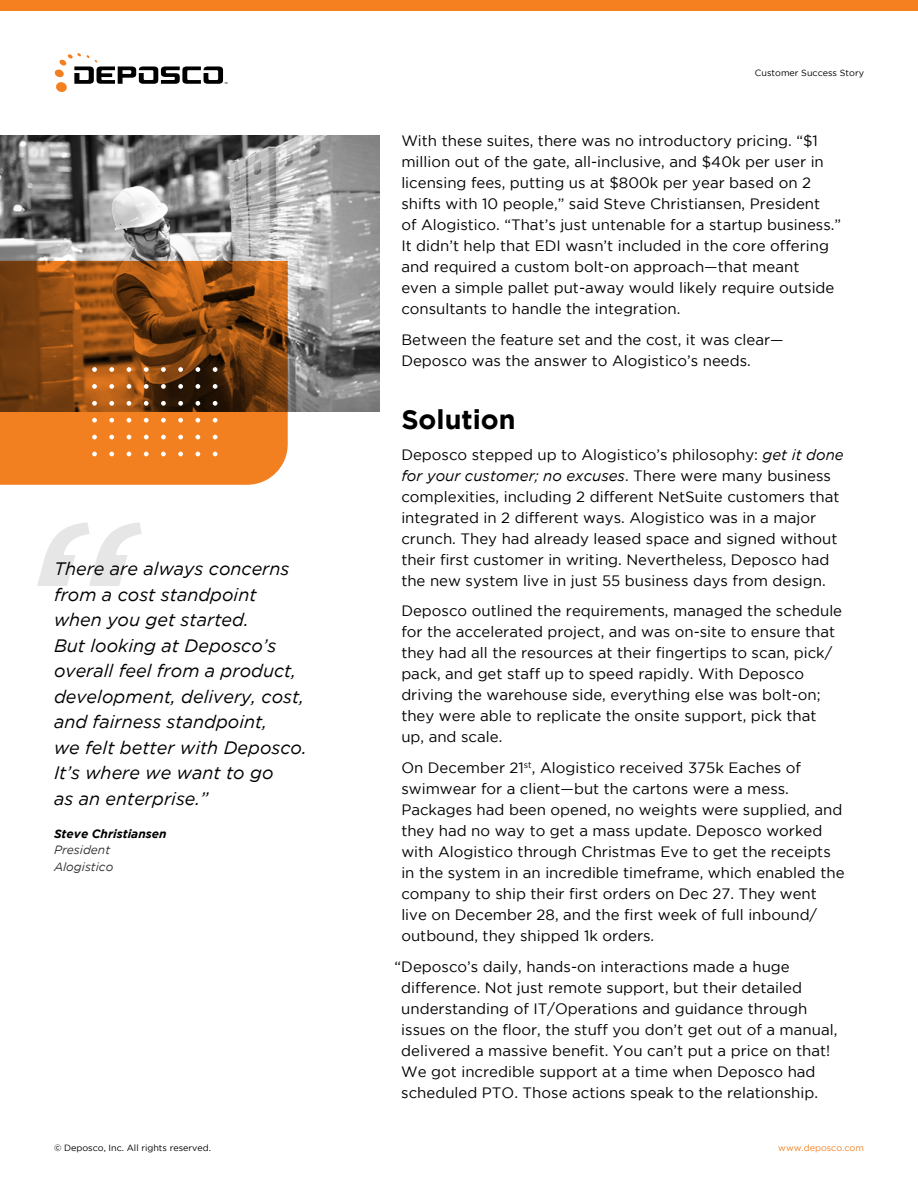
<style>
.page{position:relative;width:918px;height:1188px;background:#fff}
.page>*{position:absolute;margin:0;border:0;box-sizing:border-box;transform-origin:0 0}
.t1{font:700 27px "Gotham";color:#000}
.t2{font:italic 18px/25.5px "Gotham";color:#000}
.t3{font:15px/21px "Gotham";color:#000}
.t4{font:italic 12px/16.5px "Gotham";color:#333}
.t5{font:italic 700 12px "Gotham";color:#000}
.t6{font:9px "Gotham";color:#000}
.t7{font:9px "Gotham";color:#f38020}
.s1{font-style:italic}
</style>
<div class="page">
<div style="left:0;top:0;width:918px;height:11px;background:#f48020"></div>
<svg style="left:55px;top:53px;width:172px;height:39px"></svg>
<img style="left:0;top:135px;width:380px;height:276px">
<svg style="left:0;top:261px;width:288px;height:224px;background:#a75918"></svg>
<svg style="left:92px;top:452px;width:5px;height:4px"></svg>
<svg style="left:92px;top:435px;width:5px;height:4px"></svg>
<svg style="left:92px;top:418px;width:5px;height:5px"></svg>
<svg style="left:92px;top:401px;width:5px;height:5px"></svg>
<svg style="left:92px;top:384px;width:5px;height:5px"></svg>
<svg style="left:92px;top:367px;width:5px;height:5px"></svg>
<svg style="left:109px;top:452px;width:5px;height:4px"></svg>
<svg style="left:109px;top:435px;width:5px;height:4px"></svg>
<svg style="left:109px;top:418px;width:5px;height:5px"></svg>
<svg style="left:109px;top:401px;width:5px;height:5px"></svg>
<svg style="left:109px;top:384px;width:5px;height:5px"></svg>
<svg style="left:109px;top:367px;width:5px;height:5px"></svg>
<svg style="left:127px;top:452px;width:4px;height:4px"></svg>
<svg style="left:127px;top:435px;width:4px;height:4px"></svg>
<svg style="left:127px;top:418px;width:4px;height:5px"></svg>
<svg style="left:127px;top:401px;width:4px;height:5px"></svg>
<svg style="left:127px;top:384px;width:4px;height:5px"></svg>
<svg style="left:127px;top:367px;width:4px;height:5px"></svg>
<svg style="left:144px;top:452px;width:5px;height:4px"></svg>
<svg style="left:144px;top:435px;width:5px;height:4px"></svg>
<svg style="left:144px;top:418px;width:5px;height:5px"></svg>
<svg style="left:144px;top:401px;width:5px;height:5px"></svg>
<svg style="left:144px;top:384px;width:5px;height:5px"></svg>
<svg style="left:144px;top:367px;width:5px;height:5px"></svg>
<svg style="left:161px;top:452px;width:5px;height:4px"></svg>
<svg style="left:161px;top:435px;width:5px;height:4px"></svg>
<svg style="left:161px;top:418px;width:5px;height:5px"></svg>
<svg style="left:161px;top:401px;width:5px;height:5px"></svg>
<svg style="left:161px;top:384px;width:5px;height:5px"></svg>
<svg style="left:161px;top:367px;width:5px;height:5px"></svg>
<svg style="left:178px;top:452px;width:5px;height:4px"></svg>
<svg style="left:178px;top:435px;width:5px;height:4px"></svg>
<svg style="left:178px;top:418px;width:5px;height:5px"></svg>
<svg style="left:178px;top:401px;width:5px;height:5px"></svg>
<svg style="left:178px;top:384px;width:5px;height:5px"></svg>
<svg style="left:178px;top:367px;width:5px;height:5px"></svg>
<svg style="left:196px;top:452px;width:4px;height:4px"></svg>
<svg style="left:196px;top:435px;width:4px;height:4px"></svg>
<svg style="left:196px;top:418px;width:4px;height:5px"></svg>
<svg style="left:196px;top:401px;width:4px;height:5px"></svg>
<svg style="left:196px;top:384px;width:4px;height:5px"></svg>
<svg style="left:196px;top:367px;width:4px;height:5px"></svg>
<svg style="left:213px;top:452px;width:4px;height:4px"></svg>
<svg style="left:213px;top:435px;width:4px;height:4px"></svg>
<svg style="left:213px;top:418px;width:4px;height:5px"></svg>
<svg style="left:213px;top:401px;width:4px;height:5px"></svg>
<svg style="left:213px;top:384px;width:4px;height:5px"></svg>
<svg style="left:213px;top:367px;width:4px;height:5px"></svg>
<svg style="left:37px;top:522px;width:105px;height:64px"></svg>
<p class="t6" style="left:755px;top:68px;width:111px">Customer Success Story</p>
<p class="t2" style="left:54px;top:556px;width:254px">There are always concerns from a cost standpoint when you get started.<br>But looking at Deposco’s overall feel from a product, development, delivery, cost, and fairness standpoint,<br>we felt better with Deposco.<br>It’s where we want to go<br>as an enterprise.”</p>
<p class="t5" style="left:54px;top:827px;width:114px">Steve Christiansen</p>
<p class="t4" style="left:54px;top:842px;width:61px">President<br>Alogistico</p>
<p class="t3" style="left:401px;top:130px;width:441px">With these suites, there was no introductory pricing. “$1 million out of the gate, all-inclusive, and $40k per user in licensing fees, putting us at $800k per year based on 2 shifts with 10 people,” said Steve Christiansen, President<br>of Alogistico. “That’s just untenable for a startup business.” It didn’t help that EDI wasn’t included in the core offering and required a custom bolt-on approach—that meant<br>even a simple pallet put-away would likely require outside consultants to handle the integration.</p>
<p class="t3" style="left:401px;top:329px;width:384px">Between the feature set and the cost, it was clear—<br>Deposco was the answer to Alogistico’s needs.</p>
<h1 class="t1" style="left:401px;top:404px;width:116px">Solution</h1>
<p class="t3" style="left:401px;top:443px;width:444px">Deposco stepped up to Alogistico’s philosophy: <span class="s1">get it done for your customer; no excuses</span>. There were many business complexities, including 2 different NetSuite customers that integrated in 2 different ways. Alogistico was in a major crunch. They had already leased space and signed without their first customer in writing. Nevertheless, Deposco had the new system live in just 55 business days from design.</p>
<p class="t3" style="left:401px;top:600px;width:442px">Deposco outlined the requirements, managed the schedule for the accelerated project, and was on-site to ensure that they had all the resources at their fingertips to scan, pick/ pack, and get staff up to speed rapidly. With Deposco driving the warehouse side, everything else was bolt-on; they were able to replicate the onsite support, pick that up, and scale.</p>
<p class="t3" style="left:401px;top:757px;width:445px">On December 21<sup>st</sup>, Alogistico received 375k Eaches of swimwear for a client—but the cartons were a mess.<br>Packages had been opened, no weights were supplied, and they had no way to get a mass update. Deposco worked with Alogistico through Christmas Eve to get the receipts in the system in an incredible timeframe, which enabled the company to ship their first orders on Dec 27. They went live on December 28, and the first week of full inbound/ outbound, they shipped 1k orders.</p>
<p class="t3" style="left:401px;top:956px;width:438px;text-indent:-7px">“Deposco’s daily, hands-on interactions made a huge difference. Not just remote support, but their detailed understanding of IT/Operations and guidance through issues on the floor, the stuff you don’t get out of a manual, delivered a massive benefit. You can’t put a price on that!<br>We got incredible support at a time when Deposco had scheduled PTO. Those actions speak to the relationship.</p>
<p class="t6" style="left:54px;top:1143px;width:158px">© Deposco, Inc. All rights reserved.</p>
<p class="t7" style="left:778px;top:1143px;width:87px">www.deposco.com</p>
</div>
